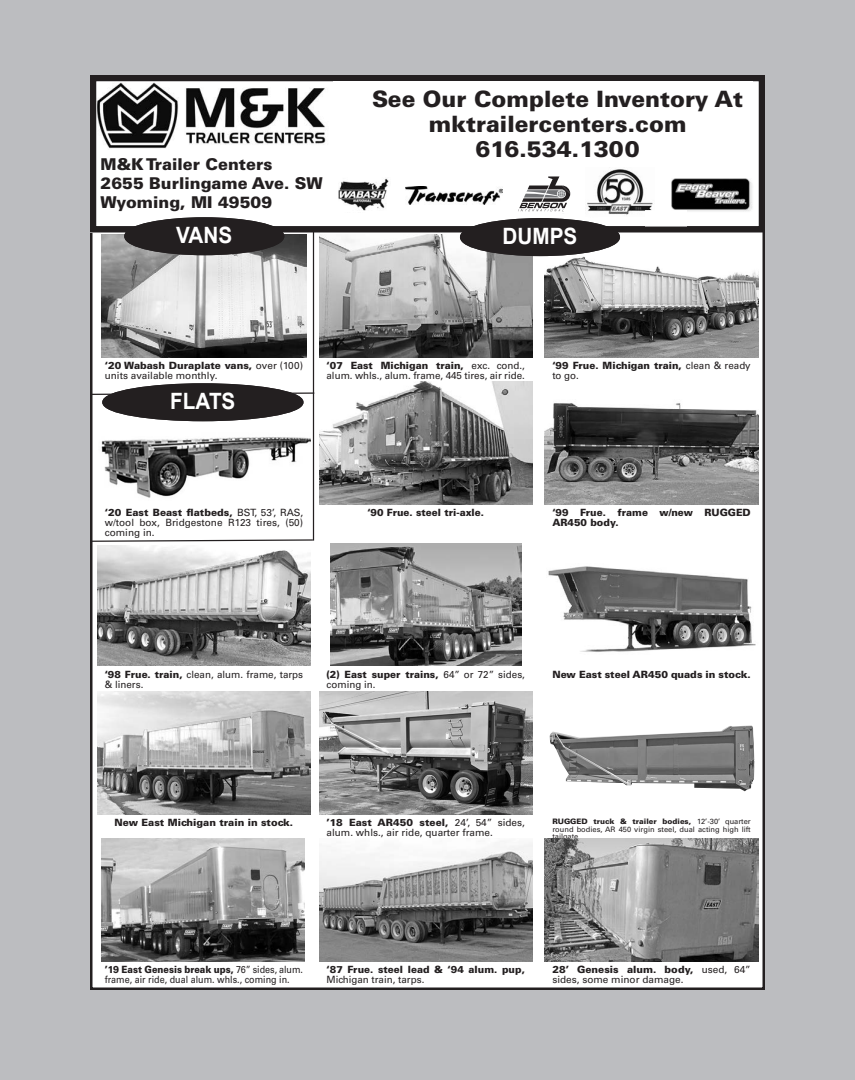
<style>
.page{position:relative;width:855px;height:1080px;background:#bcbdc0}
.page>*{position:absolute;margin:0;border:0;box-sizing:border-box;transform-origin:0 0}
.t1{font:900 22.5px "Univers";color:#231f20}
.t2{font:700 22.5px "Arial";color:#fff;scale:.92 1}
.t3{font:900 16.25px "Univers";color:#231f20}
.t4{font:10px/10px "Univers";color:#231f20}
.t5{font:900 10px/10px "Univers";color:#231f20}
.t6{font:10px/10px "Univers";color:#231f20;scale:.9 1}
.t7{font:7.5px/7.5px "Univers";color:#231f20;text-align:justify}
.s1{font-weight:900}
.s2{font-weight:400}
</style>
<div class="page">
<div style="left:91px;top:76px;width:673px;height:913px;background:#fff"></div>
<img style="left:97px;top:82px;width:506px;height:143px">
<div style="left:90px;top:75px;width:675px;height:157px;border:6px solid #231f20"></div>
<hr style="left:90px;top:227px;width:675px;height:1px;background:#231f20">
<hr style="left:90px;top:228px;width:675px;height:1px;background:#231f20">
<hr style="left:90px;top:229px;width:675px;height:1px;background:#231f20">
<img style="left:102px;top:235px;width:204px;height:123px">
<img style="left:319px;top:235px;width:213px;height:123px">
<img style="left:545px;top:239px;width:213px;height:119px">
<img style="left:101px;top:437px;width:210px;height:61px">
<img style="left:319px;top:382px;width:213px;height:123px">
<img style="left:545px;top:403px;width:213px;height:102px">
<img style="left:97px;top:545px;width:214px;height:121px">
<img style="left:330px;top:543px;width:192px;height:123px">
<img style="left:548px;top:566px;width:208px;height:86px">
<img style="left:97px;top:692px;width:214px;height:122px">
<img style="left:319px;top:692px;width:213px;height:122px">
<img style="left:550px;top:725px;width:204px;height:66px">
<img style="left:101px;top:839px;width:204px;height:123px">
<img style="left:319px;top:843px;width:213px;height:119px">
<img style="left:545px;top:839px;width:213px;height:123px">
<div style="left:333px;top:81px;width:420px;height:114px;background:#fff"></div>
<div style="left:314px;top:180px;width:58px;height:31px;background:#fff"></div>
<div style="left:366px;top:168px;width:386px;height:45px;background:#fff"></div>
<svg style="left:518px;top:177px;width:52px;height:34px"></svg>
<img style="left:405px;top:186px;width:98px;height:19px">
<img style="left:586px;top:169px;width:67px;height:48px">
<img style="left:339px;top:178px;width:50px;height:34px">
<img style="left:671px;top:178px;width:82px;height:34px">
<div style="left:126px;top:219px;width:156px;height:34px;background:#231f20;border-radius:50%"></div>
<div style="left:124px;top:217px;width:160px;height:38px;border:4px solid #231f20;border-radius:50%"></div>
<div style="left:124px;top:217px;width:160px;height:38px;border:1px solid #231f20;border-radius:50%"></div>
<div style="left:126px;top:219px;width:157px;height:35px;border:1px solid #231f20;border-radius:50%"></div>
<div style="left:127px;top:220px;width:155px;height:33px;border:1px solid #231f20;border-radius:50%"></div>
<hr style="left:313px;top:228px;width:1px;height:313px;background:#231f20">
<svg style="left:90px;top:539px;width:224px;height:4px"></svg>
<div style="left:304px;top:206px;width:41px;height:16px;background:#fff"></div>
<div style="left:413px;top:207px;width:42px;height:17px;background:#fff"></div>
<div style="left:645px;top:210px;width:42px;height:17px;background:#fff;border:1px solid #fff"></div>
<div style="left:537px;top:213px;width:42px;height:14px;background:#fff"></div>
<div style="left:462px;top:220px;width:156px;height:34px;background:#231f20;border-radius:50%"></div>
<div style="left:460px;top:218px;width:160px;height:38px;border:4px solid #231f20;border-radius:50%"></div>
<div style="left:460px;top:218px;width:160px;height:38px;border:1px solid #231f20;border-radius:50%"></div>
<div style="left:462px;top:220px;width:156px;height:35px;border:1px solid #231f20;border-radius:50%"></div>
<div style="left:463px;top:221px;width:154px;height:32px;border:1px solid #231f20;border-radius:50%"></div>
<svg style="left:90px;top:392px;width:225px;height:4px"></svg>
<div style="left:104px;top:385px;width:198px;height:34px;background:#231f20;border-radius:50%"></div>
<div style="left:102px;top:383px;width:201px;height:38px;border:4px solid #231f20;border-radius:50%"></div>
<div style="left:102px;top:383px;width:201px;height:38px;border:1px solid #231f20;border-radius:50%"></div>
<div style="left:104px;top:385px;width:198px;height:35px;border:1px solid #231f20;border-radius:50%"></div>
<div style="left:105px;top:386px;width:196px;height:33px;border:1px solid #231f20;border-radius:50%"></div>
<p class="t1" style="left:372px;top:85px;width:372px">See Our Complete Inventory At</p>
<p class="t1" style="left:429px;top:110px;width:259px">mktrailercenters.com</p>
<p class="t1" style="left:475px;top:135px;width:166px">616.534.1300</p>
<p class="t3" style="left:101px;top:154px;width:174px">M&amp;K Trailer Centers</p>
<p class="t3" style="left:101px;top:173px;width:224px">2655 Burlingame Ave. SW</p>
<p class="t3" style="left:101px;top:192px;width:173px">Wyoming, MI 49509</p>
<p class="t2" style="left:176px;top:220px;width:62px">VANS</p>
<p class="t2" style="left:503px;top:221px;width:83px">DUMPS</p>
<p class="t4" style="left:105px;top:361px;width:200px"><span class="s1">‘20 Wabash Duraplate vans,</span> over (100) units available monthly.</p>
<p class="t4" style="left:327px;top:361px;width:200px"><span class="s1">‘07 East Michigan train,</span> exc. cond., alum. whls., alum. frame, 445 tires, air ride.</p>
<p class="t5" style="left:552px;top:361px;width:200px">‘99 Frue. Michigan train, <span class="s2">clean &amp; ready to go.</span></p>
<p class="t2" style="left:170px;top:386px;width:72px">FLATS</p>
<p class="t4" style="left:105px;top:508px;width:200px;text-align:justify"><span class="s1">‘20 East Beast flatbeds,</span> BST, 53’, RAS, w/tool box, Bridgestone R123 tires, (50) coming in.</p>
<p class="t5" style="left:367px;top:508px;width:118px">‘90 Frue. steel tri-axle.</p>
<p class="t5" style="left:552px;top:508px;width:200px">‘99 Frue. frame w/new RUGGED<br>AR450 body.</p>
<p class="t4" style="left:105px;top:669px;width:200px"><span class="s1">‘98 Frue. train,</span> clean, alum. frame, tarps &amp; liners.</p>
<p class="t4" style="left:327px;top:669px;width:200px"><span class="s1">(2) East super trains,</span> 64” or 72” sides, coming in.</p>
<p class="t5" style="left:552px;top:669px;width:200px">New East steel AR450 quads in stock.</p>
<p class="t5" style="left:115px;top:817px;width:180px">New East Michigan train in stock.</p>
<p class="t4" style="left:327px;top:818px;width:200px"><span class="s1">’18 East AR450 steel,</span> 24’, 54” sides, alum. whls., air ride, quarter frame.</p>
<p class="t7" style="left:552px;top:818px;width:200px"><span class="s1">RUGGED truck &amp; trailer bodies,</span> 12’-30’ quarter round bodies, AR 450 virgin steel, dual acting high lift tailgate.</p>
<p class="t6" style="left:105px;top:965px;width:222px"><span class="s1">’19 East Genesis break ups,</span> 76” sides, alum. frame, air ride, dual alum. whls., coming in.</p>
<p class="t5" style="left:327px;top:965px;width:200px">‘87 Frue. steel lead &amp; ‘94 alum. pup,<br><span class="s2">Michigan train, tarps.</span></p>
<p class="t4" style="left:552px;top:965px;width:200px"><span class="s1">28’ Genesis alum. body,</span> used, 64” sides, some minor damage.</p>
</div>
